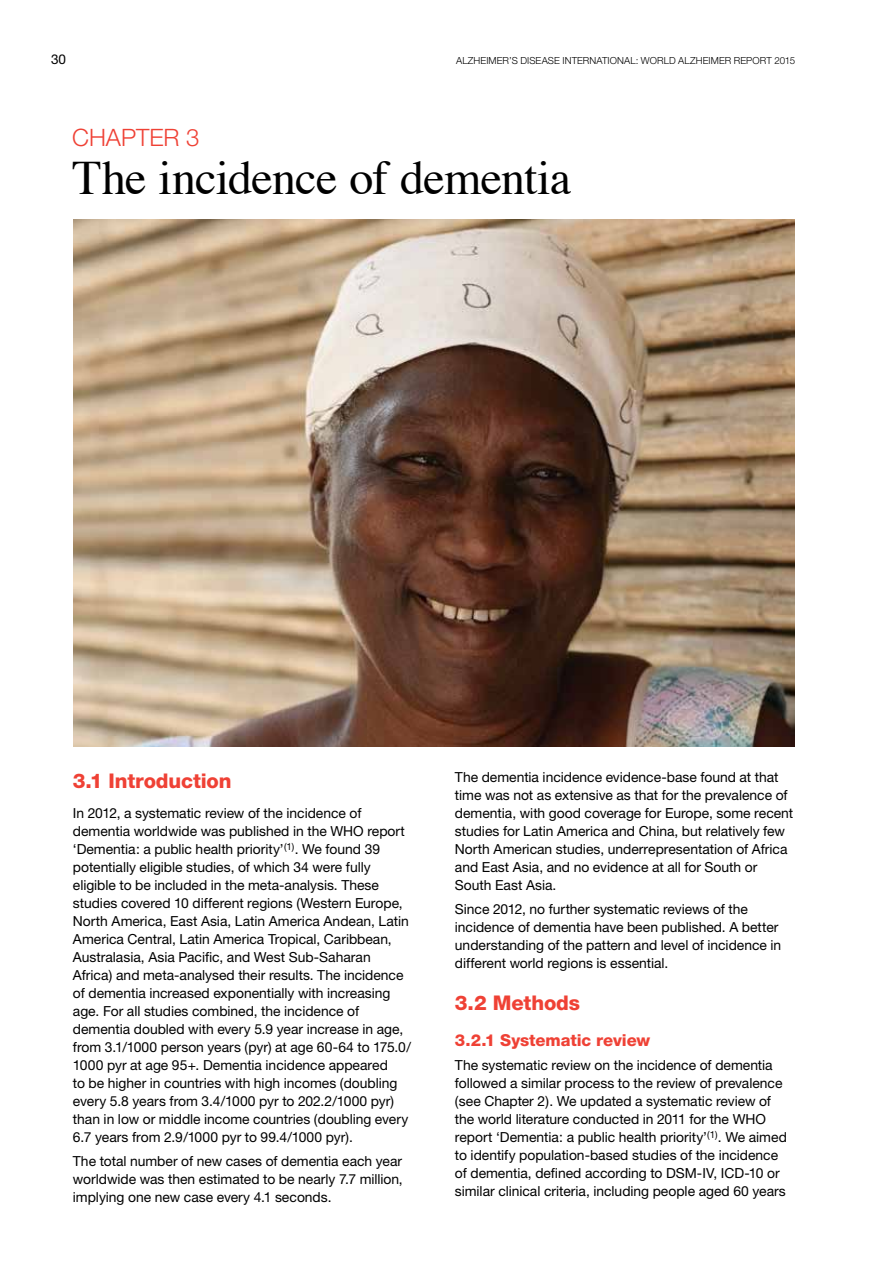
<style>
.page{position:relative;width:893px;height:1263px;background:#fff}
.page>*{position:absolute;margin:0;border:0;box-sizing:border-box;transform-origin:0 0}
.t1{font:48px "Times";letter-spacing:-.01em;color:#000}
.t2{font:300 24px "Helvetica Neue LT Pro";color:#ef4135}
.t3{font:800 20.25px "Helvetica Neue";letter-spacing:-.01em;color:#ef4135}
.t4{font:800 16.5px "Helvetica Neue";letter-spacing:-.005em;color:#ef4135}
.t5{font:13.8px/18px "Helvetica Neue";color:#000}
.t6{font:13.5px "Helvetica Neue LT Pro";color:#000}
.t7{font:300 9.75px "Helvetica Neue LT Pro";letter-spacing:.01em;color:#000}
</style>
<div class="page">
<img style="left:73px;top:219px;width:721px;height:527px">
<p class="t6" style="left:51px;top:51px;width:17px">30</p>
<p class="t7" style="left:456px;top:54px;width:341px">ALZHEIMER’S DISEASE INTERNATIONAL: WORLD ALZHEIMER REPORT 2015</p>
<h2 class="t2" style="left:72px;top:123px;width:129px">CHAPTER 3</h2>
<h1 class="t1" style="left:72px;top:133px;width:500px">The incidence of dementia</h1>
<h3 class="t3" style="left:73px;top:769px;width:160px">3.1 Introduction</h3>
<p class="t5" style="left:73px;top:804px;width:340px">In 2012, a systematic review of the incidence of dementia worldwide was published in the WHO report ‘Dementia: a public health priority’<sup>(1)</sup>. We found 39 potentially eligible studies, of which 34 were fully eligible to be included in the meta-analysis. These studies covered 10 different regions (Western Europe, North America, East Asia, Latin America Andean, Latin America Central, Latin America Tropical, Caribbean, Australasia, Asia Pacific, and West Sub-Saharan Africa) and meta-analysed their results. The incidence of dementia increased exponentially with increasing age. For all studies combined, the incidence of dementia doubled with every 5.9 year increase in age, from 3.1/1000 person years (pyr) at age 60-64 to 175.0/ 1000 pyr at age 95+. Dementia incidence appeared<br>to be higher in countries with high incomes (doubling every 5.8 years from 3.4/1000 pyr to 202.2/1000 pyr) than in low or middle income countries (doubling every 6.7 years from 2.9/1000 pyr to 99.4/1000 pyr).</p>
<p class="t5" style="left:73px;top:1152px;width:331px;text-align:justify">The total number of new cases of dementia each year worldwide was then estimated to be nearly 7.7 million, implying one new case every 4.1 seconds.</p>
<p class="t5" style="left:455px;top:768px;width:340px">The dementia incidence evidence-base found at that time was not as extensive as that for the prevalence of dementia, with good coverage for Europe, some recent studies for Latin America and China, but relatively few North American studies, underrepresentation of Africa and East Asia, and no evidence at all for South or South East Asia.</p>
<p class="t5" style="left:455px;top:900px;width:328px">Since 2012, no further systematic reviews of the incidence of dementia have been published. A better understanding of the pattern and level of incidence in different world regions is essential.</p>
<h3 class="t3" style="left:455px;top:991px;width:127px">3.2 Methods</h3>
<p class="t4" style="left:455px;top:1031px;width:197px">3.2.1 Systematic review</p>
<p class="t5" style="left:455px;top:1056px;width:333px">The systematic review on the incidence of dementia followed a similar process to the review of prevalence (see Chapter 2). We updated a systematic review of the world literature conducted in 2011 for the WHO report ‘Dementia: a public health priority’<sup>(1)</sup>. We aimed to identify population-based studies of the incidence of dementia, defined according to DSM-IV, ICD-10 or similar clinical criteria, including people aged 60 years</p>
</div>
